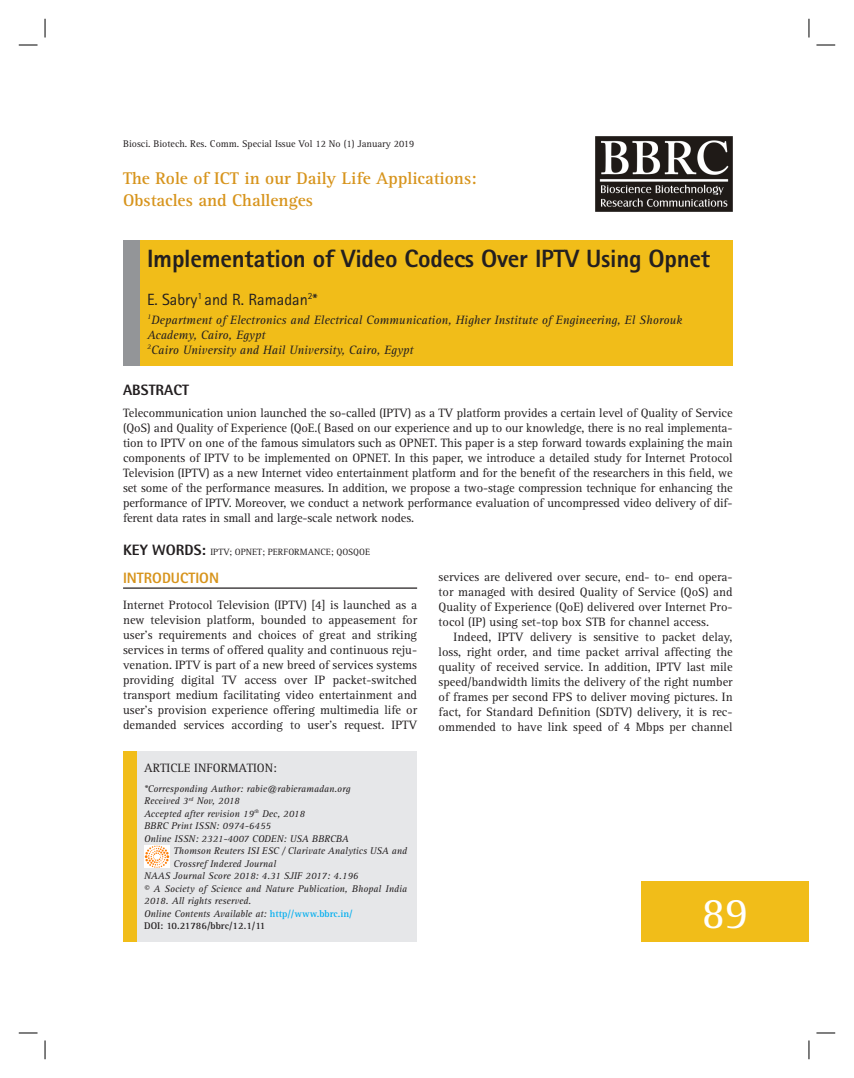
<style>
.page{position:relative;width:854px;height:1078px;background:#fff}
.page>*{position:absolute;margin:0;border:0;box-sizing:border-box;transform-origin:0 0}
.t1{font:45px "Rotis Serif Std";color:#fff}
.t2{font:800 25px "Rotis Sans Serif Std";letter-spacing:-.01em;color:#231f20}
.t3{font:700 17.5px/22.5px "Rotis Serif Std";color:#d7941c}
.t4{font:16.25px "Rotis Sans Serif Std";color:#231f20}
.t5{font:800 15px "Rotis Sans Serif Std";color:#d7941c}
.t6{font:800 15px "Rotis Semi Sans Std";color:#231f20}
.t7{font:12.5px/15px "Rotis Serif Std";color:#231f20;text-align:justify}
.t8{font:italic 12.5px/15px "Rotis Serif Std";color:#231f20}
.t9{font:italic 10px "Rotis Serif Std";color:#231f20}
.t10{font:10px "Rotis Serif Std";color:#231f20}
.t11{font:700 10px "Rotis Serif Std";color:#231f20}
.t12{font:9.38px "Rotis Serif Std";color:#231f20}
.s1{font-family:"Rotis Semi Sans Std";font-weight:800;font-size:15px}
.s2{font-weight:700;font-style:normal;color:#00aeef}
</style>
<div class="page">
<div style="left:132px;top:240px;width:600px;height:126px;background:#f1bd19"></div>
<div style="left:123px;top:240px;width:16px;height:126px;background:#939598"></div>
<div style="left:641px;top:882px;width:167px;height:60px;background:#f1bd19"></div>
<img style="left:595px;top:137px;width:137px;height:75px">
<div style="left:137px;top:751px;width:280px;height:191px;background:#e6e7e9"></div>
<div style="left:123px;top:751px;width:14px;height:191px;background:#f1bd19"></div>
<img style="left:144px;top:845px;width:26px;height:23px">
<hr style="left:123px;top:587px;width:294px;height:2px;background:#231f20">
<svg style="left:19px;top:44px;width:19px;height:2px"></svg>
<svg style="left:816px;top:44px;width:19px;height:2px"></svg>
<svg style="left:19px;top:1032px;width:19px;height:2px"></svg>
<svg style="left:816px;top:1032px;width:19px;height:2px"></svg>
<svg style="left:44px;top:19px;width:2px;height:19px"></svg>
<svg style="left:44px;top:1040px;width:2px;height:19px"></svg>
<svg style="left:808px;top:19px;width:1px;height:19px"></svg>
<svg style="left:808px;top:1040px;width:1px;height:19px"></svg>
<p class="t10" style="left:123px;top:140px;width:292px">Biosci. Biotech. Res. Comm. Special Issue Vol 12 No (1) January 2019</p>
<h3 class="t3" style="left:123px;top:168px;width:355px">The Role of ICT in our Daily Life Applications:<br>Obstacles and Challenges</h3>
<h2 class="t2" style="left:147px;top:250px;width:564px">Implementation of Video Codecs Over IPTV Using Opnet</h2>
<h3 class="t4" style="left:147px;top:294px;width:172px">E. Sabry<sup>1</sup> and R. Ramadan<sup>2</sup>*</h3>
<p class="t8" style="left:147px;top:313px;width:537px"><sup>1</sup>Department of Electronics and Electrical Communication, Higher Institute of Engineering, El Shorouk<br>Academy, Cairo, Egypt<br><sup>2</sup>Cairo University and Hail University, Cairo, Egypt</p>
<p class="t6" style="left:123px;top:384px;width:67px">ABSTRACT</p>
<p class="t7" style="left:123px;top:406px;width:611px">Telecommunication union launched the so-called (IPTV) as a TV platform provides a certain level of Quality of Service (QoS) and Quality of Experience (QoE.( Based on our experience and up to our knowledge, there is no real implementa&shy;tion to IPTV on one of the famous simulators such as OPNET. This paper is a step forward towards explaining the main components of IPTV to be implemented on OPNET. In this paper, we introduce a detailed study for Internet Protocol Television (IPTV) as a new Internet video entertainment platform and for the benefit of the researchers in this field, we set some of the performance measures. In addition, we propose a two-stage compression technique for enhancing the performance of IPTV. Moreover, we conduct a network performance evaluation of uncompressed video delivery of dif&shy;ferent data rates in small and large-scale network nodes.</p>
<p class="t12" style="left:123px;top:548px;width:248px"><span class="s1">KEY WORDS:</span> IPTV; OPNET; PERFORMANCE; QOSQOE</p>
<p class="t5" style="left:123px;top:573px;width:97px">INTRODUCTION</p>
<p class="t7" style="left:123px;top:599px;width:295px">Internet Protocol Television (IPTV) [4] is launched as a new television platform, bounded to appeasement for user’s requirements and choices of great and striking services in terms of offered quality and continuous reju&shy;venation. IPTV is part of a new breed of services systems providing digital TV access over IP packet-switched transport medium facilitating video entertainment and user’s provision experience offering multimedia life or demanded services according to user’s request. IPTV</p>
<p class="t7" style="left:144px;top:761px;width:134px">ARTICLE INFORMATION:</p>
<p class="t9" style="left:144px;top:785px;width:208px">*Corresponding Author: rabie@rabieramadan.org</p>
<p class="t9" style="left:144px;top:797px;width:97px">Received 3<sup>rd</sup> Nov, 2018</p>
<p class="t9" style="left:144px;top:810px;width:162px">Accepted after revision 19<sup>th</sup> Dec, 2018</p>
<p class="t9" style="left:144px;top:822px;width:128px">BBRC Print ISSN: 0974-6455</p>
<p class="t9" style="left:144px;top:835px;width:206px">Online ISSN: 2321-4007 CODEN: USA BBRCBA</p>
<p class="t9" style="left:173px;top:847px;width:235px">Thomson Reuters ISI ESC / Clarivate Analytics USA and</p>
<p class="t9" style="left:173px;top:860px;width:104px">Crossref Indexed Journal</p>
<p class="t9" style="left:144px;top:872px;width:216px">NAAS Journal Score 2018: 4.31 SJIF 2017: 4.196</p>
<p class="t9" style="left:144px;top:885px;width:264px">© A Society of Science and Nature Publication, Bhopal India</p>
<p class="t9" style="left:144px;top:897px;width:109px">2018. All rights reserved.</p>
<p class="t9" style="left:144px;top:910px;width:210px">Online Contents Available at: <span class="s2">http//www.bbrc.in/</span></p>
<p class="t11" style="left:144px;top:922px;width:123px">DOI: 10.21786/bbrc/12.1/11</p>
<p class="t7" style="left:438px;top:571px;width:295px">services are delivered over secure, end- to- end opera&shy;tor managed with desired Quality of Service (QoS) and Quality of Experience (QoE) delivered over Internet Pro&shy;tocol (IP) using set-top box STB for channel access.</p>
<p class="t7" style="left:438px;top:631px;width:295px;text-indent:15px">Indeed, IPTV delivery is sensitive to packet delay, loss, right order, and time packet arrival affecting the quality of received service. In addition, IPTV last mile speed/bandwidth limits the delivery of the right number of frames per second FPS to deliver moving pictures. In fact, for Standard Definition (SDTV) delivery, it is rec&shy;ommended to have link speed of 4 Mbps per channel</p>
<h1 class="t1" style="left:701px;top:895px;width:48px">89</h1>
</div>
